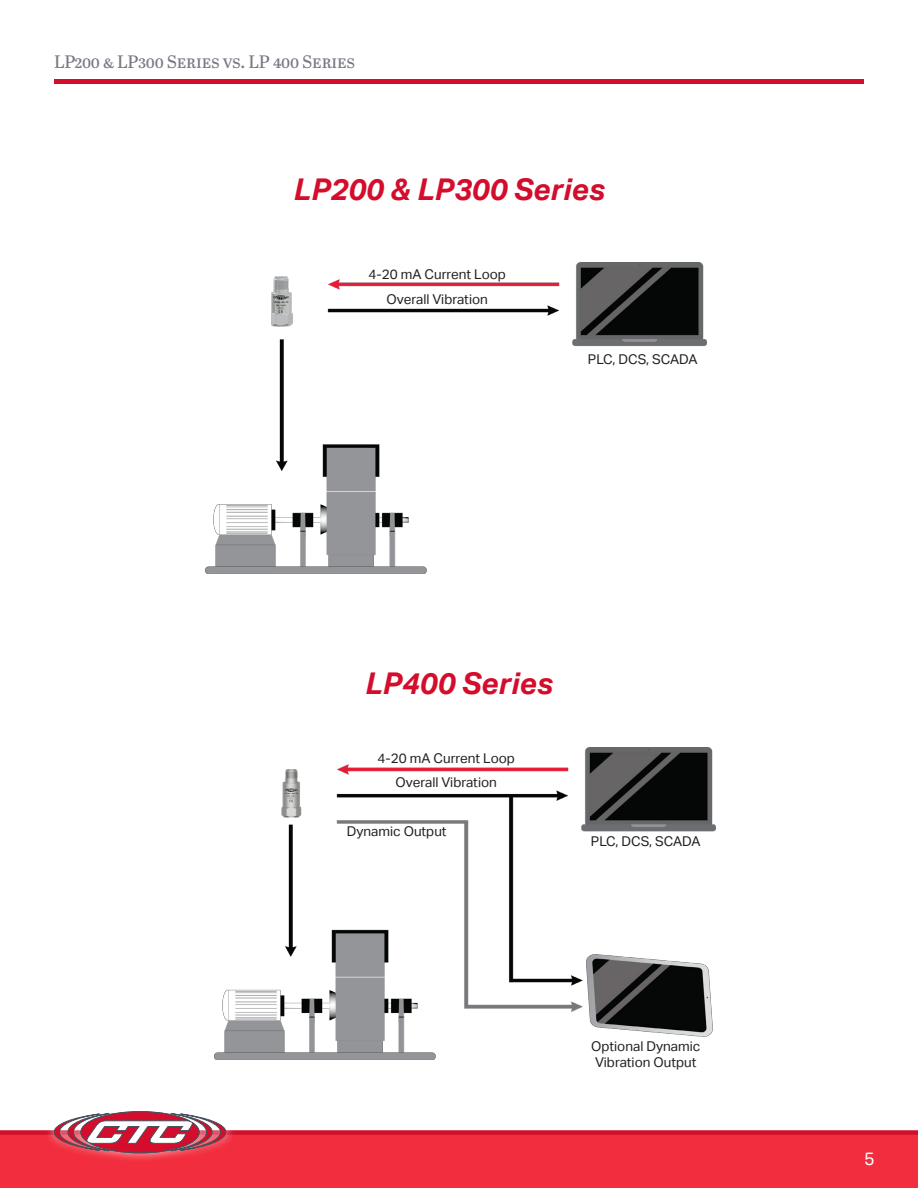
<style>
.page{position:relative;width:918px;height:1188px;background:#fff}
.page>*{position:absolute;margin:0;border:0;box-sizing:border-box;transform-origin:0 0}
.t1{font:italic 700 30px "Aktiv Grotesk";color:#d30d2b}
.Top_of_Page{font:18px "Abril Text";letter-spacing:-.015em;color:#767885}
.t2{font:18px "Aktiv Grotesk";color:#fff}
.Diagrams{font:13.5px/16.2px "Aktiv Grotesk";color:#231f20}
</style>
<div class="page">
<div style="left:0;top:1134px;width:918px;height:54px;background:#f22d3d"></div>
<div style="left:0;top:1130px;width:918px;height:5px;background:#cf112d"></div>
<div style="left:45px;top:1102px;width:190px;height:61px;background:#fff;opacity:.75"></div>
<svg style="left:54px;top:1112px;width:172px;height:41px"></svg>
<div style="left:54px;top:79px;width:810px;height:5px;background:#d30d2b"></div>
<img style="left:214px;top:748px;width:502px;height:311px">
<img style="left:206px;top:262px;width:501px;height:312px">
<img style="left:280px;top:764px;width:23px;height:55px">
<img style="left:271px;top:272px;width:23px;height:56px">
<p class="Top_of_Page" style="left:54px;top:49px;width:303px">LP200 &amp; LP300 Series vs. LP 400 Series</p>
<p class="t1" style="left:294px;top:172px;width:313px">LP200 &amp; LP300 Series</p>
<p class="Diagrams" style="left:369px;top:266px;width:139px">4-20 mA Current Loop</p>
<p class="Diagrams" style="left:387px;top:291px;width:103px">Overall Vibration</p>
<p class="Diagrams" style="left:588px;top:351px;width:111px">PLC, DCS, SCADA</p>
<p class="t1" style="left:365px;top:666px;width:189px">LP400 Series</p>
<p class="Diagrams" style="left:378px;top:750px;width:139px">4-20 mA Current Loop</p>
<p class="Diagrams" style="left:396px;top:774px;width:103px">Overall Vibration</p>
<p class="Diagrams" style="left:347px;top:823px;width:101px">Dynamic Output</p>
<p class="Diagrams" style="left:591px;top:833px;width:111px">PLC, DCS, SCADA</p>
<p class="Diagrams" style="left:591px;top:1038px;width:111px">Optional Dynamic<br>Vibration Output</p>
<h2 class="t2" style="left:864px;top:1148px;width:12px">5</h2>
</div>
